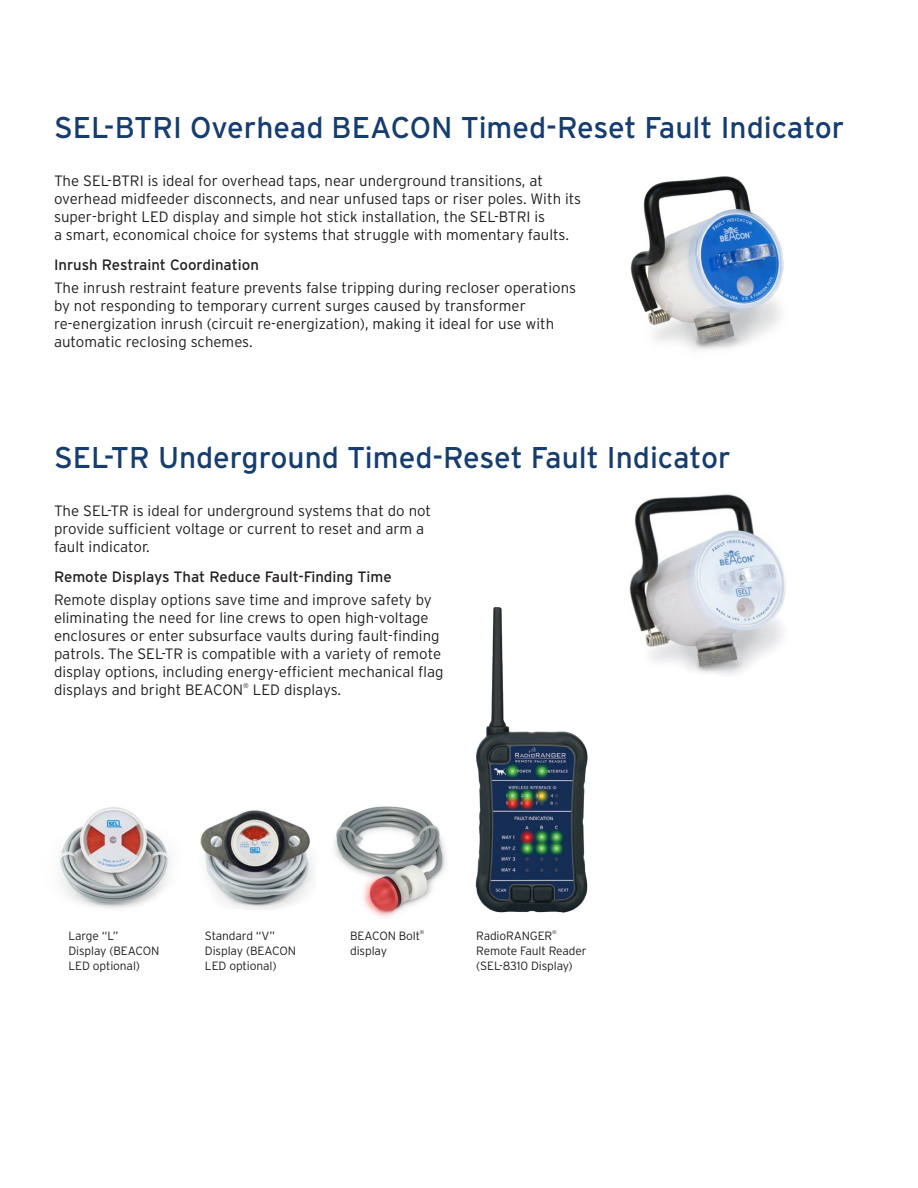
<style>
.page{position:relative;width:918px;height:1188px;background:#fff}
.page>*{position:absolute;margin:0;border:0;box-sizing:border-box;transform-origin:0 0}
.Heading___h1{font:30px "Interstate Poly";color:#163d6f}
.Body_Copy___p{font:300 15px/18px "Interstate Poly";color:#231f20}
.Body_Sub___h3{font:15px "Interstate Poly";color:#231f20}
.Notes{font:300 12px/15px "Interstate Poly";letter-spacing:-.01em;color:#231f20}
.Notes-2{font:300 12px/15px "Interstate";letter-spacing:-.01em;color:#231f20}
.Body_Copy___p-2{font:300 6.75px "Interstate Poly";color:#231f20}
.Notes-3{font:300 5.4px "Interstate Poly";color:#231f20}
</style>
<div class="page">
<img style="left:629px;top:494px;width:157px;height:181px">
<img style="left:630px;top:176px;width:154px;height:174px">
<img style="left:475px;top:607px;width:113px;height:306px">
<img style="left:59px;top:807px;width:111px;height:102px">
<img style="left:200px;top:810px;width:113px;height:100px">
<img style="left:334px;top:806px;width:112px;height:112px">
<p class="Heading___h1" style="left:54px;top:106px;width:792px">SEL-BTRI Overhead BEACON Timed-Reset Fault Indicator</p>
<p class="Body_Copy___p" style="left:54px;top:171px;width:529px">The SEL-BTRI is ideal for overhead taps, near underground transitions, at overhead midfeeder disconnects, and near unfused taps or riser poles. With its super-bright LED display and simple hot stick installation, the SEL-BTRI is<br>a smart, economical choice for systems that struggle with momentary faults.</p>
<p class="Body_Sub___h3" style="left:54px;top:254px;width:206px">Inrush Restraint Coordination</p>
<p class="Body_Copy___p" style="left:54px;top:277px;width:524px">The inrush restraint feature prevents false tripping during recloser operations by not responding to temporary current surges caused by transformer re-energization inrush (circuit re-energization), making it ideal for use with automatic reclosing schemes.</p>
<p class="Heading___h1" style="left:54px;top:436px;width:678px">SEL-TR Underground Timed-Reset Fault Indicator</p>
<p class="Body_Copy___p" style="left:54px;top:501px;width:379px">The SEL-TR is ideal for underground systems that do not provide sufficient voltage or current to reset and arm a fault indicator.</p>
<p class="Body_Sub___h3" style="left:54px;top:566px;width:339px">Remote Displays That Reduce Fault-Finding Time</p>
<p class="Body_Copy___p" style="left:54px;top:590px;width:391px">Remote display options save time and improve safety by eliminating the need for line crews to open high-voltage enclosures or enter subsurface vaults during fault-finding patrols. The SEL-TR is compatible with a variety of remote display options, including energy-efficient mechanical flag displays and bright BEACON</p>
<p class="Body_Copy___p-2" style="left:243px;top:681px;width:7px">®</p>
<p class="Body_Copy___p" style="left:253px;top:680px;width:90px">LED displays.</p>
<p class="Notes-2" style="left:68px;top:928px;width:92px">Large “L”<br>Display (BEACON<br>LED optional)</p>
<p class="Notes" style="left:205px;top:927px;width:92px">Standard “V”<br>Display (BEACON<br>LED optional)</p>
<p class="Notes" style="left:350px;top:927px;width:72px">BEACON Bolt</p>
<p class="Notes-3" style="left:420px;top:928px;width:6px">®</p>
<p class="Notes" style="left:350px;top:942px;width:38px">display</p>
<p class="Notes" style="left:476px;top:927px;width:78px">RadioRANGER</p>
<p class="Notes-3" style="left:552px;top:928px;width:6px">®</p>
<p class="Notes" style="left:476px;top:942px;width:112px">Remote Fault Reader (SEL-8310 Display)</p>
</div>
